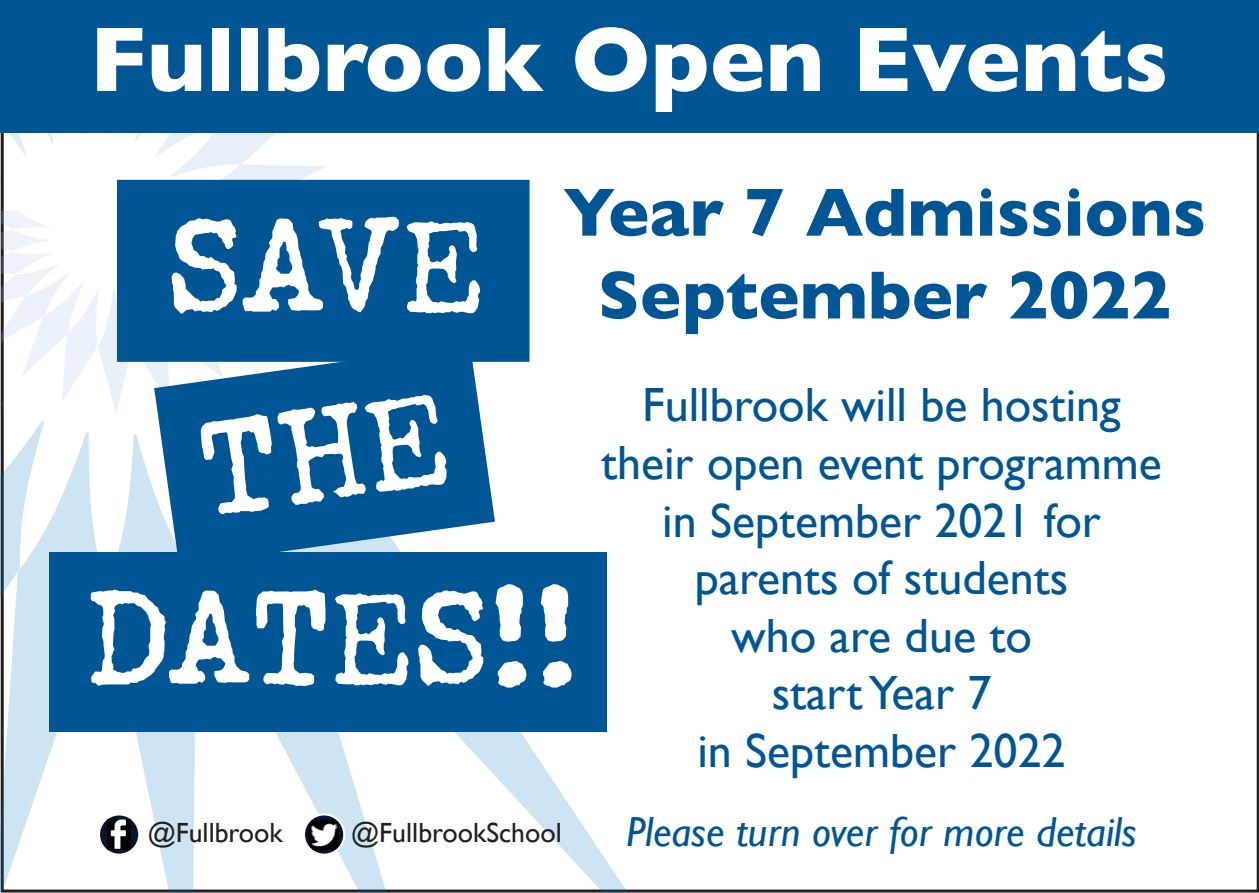
<style>
.page{position:relative;width:1259px;height:893px;background:#fff}
.page>*{position:absolute;margin:0;border:0;box-sizing:border-box;transform-origin:0 0}
.t1{font:156px "Schmutz ICG Cleaned";letter-spacing:-.025em;color:#fff}
.t2{font:700 93px "Gill Sans";color:#fff}
.t3{font:700 69px "Gill Sans";color:#005595}
.t4{font:48px "Gill Sans";color:#005595}
.t5{font:italic 42px "Gill Sans";color:#005595}
.t6{font:27.6px "Gill Sans";color:#231f20}
</style>
<div class="page">
<svg style="left:449px;top:552px;width:243px;height:341px"></svg>
<div style="left:1px;top:0;width:1258px;height:133px;background:#005595"></div>
<div style="left:117px;top:180px;width:412px;height:182px;background:#005595"></div>
<svg style="left:449px;top:359px;width:46px;height:169px;fill:#005595"></svg>
<div style="left:49px;top:552px;width:557px;height:180px;background:#005595"></div>
<svg style="left:0;top:0;width:449px;height:893px"></svg>
<p class="t2" style="left:89px;top:5px;width:1080px">Fullbrook Open Events</p>
<p class="t1" style="left:167px;top:175px;width:320px">SAVE</p>
<p class="t3" style="left:563px;top:172px;width:644px">Year 7 Admissions</p>
<p class="t3" style="left:598px;top:255px;width:575px">September 2022</p>
<p class="t1" style="left:85px;top:547px;width:496px">DATES!!</p>
<p class="t6" style="left:148px;top:817px;width:137px">@Fullbrook</p>
<p class="t6" style="left:351px;top:817px;width:212px">@FullbrookSchool</p>
<p class="t4" style="left:642px;top:377px;width:480px">Fullbrook will be hosting</p>
<p class="t4" style="left:601px;top:434px;width:562px">their open event programme</p>
<p class="t4" style="left:662px;top:492px;width:440px">in September 2021 for</p>
<p class="t4" style="left:694px;top:550px;width:375px">parents of students</p>
<p class="t4" style="left:731px;top:607px;width:302px">who are due to</p>
<p class="t4" style="left:771px;top:665px;width:221px">start Year 7</p>
<p class="t4" style="left:697px;top:722px;width:370px">in September 2022</p>
<p class="t5" style="left:626px;top:808px;width:512px">Please turn over for more details</p>
</div>
